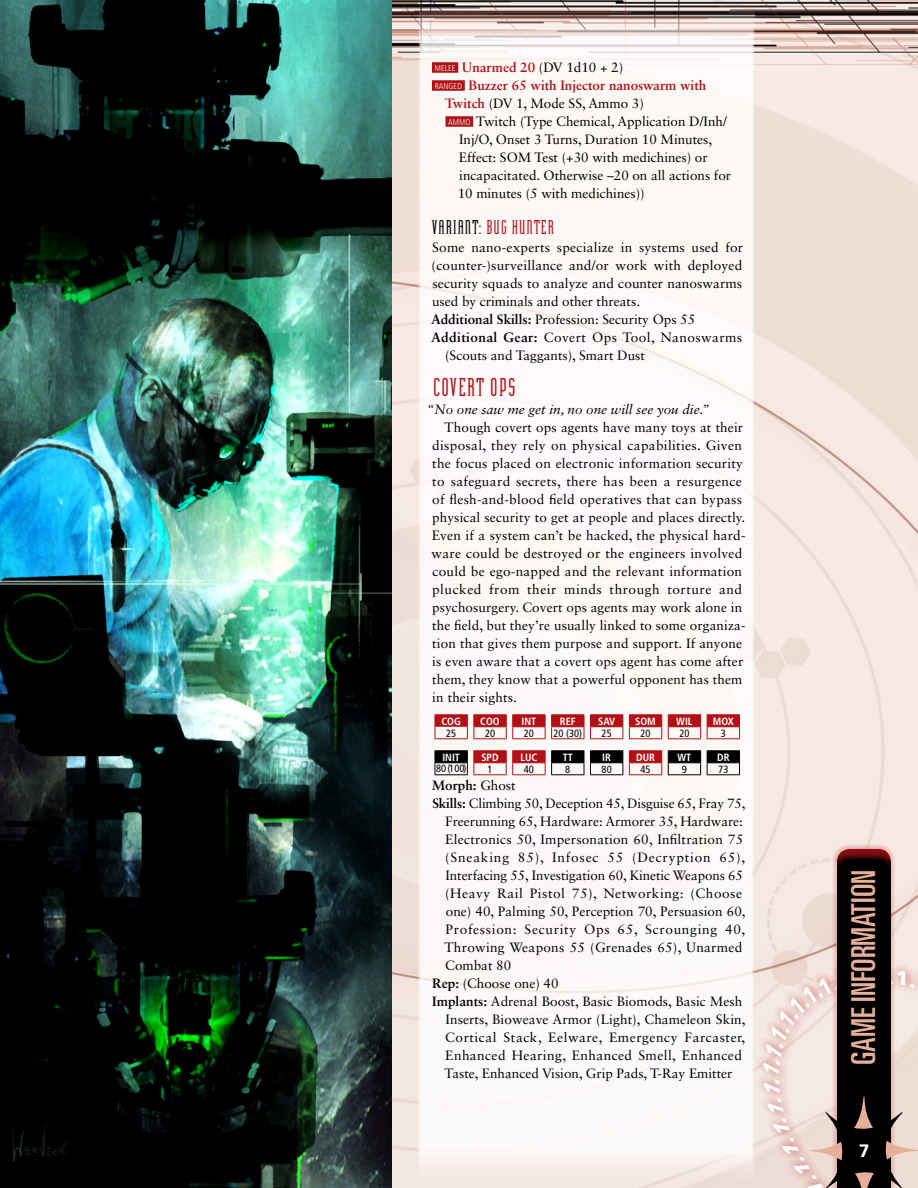
<style>
.page{position:relative;width:918px;height:1188px;background:#fff}
.page>*{position:absolute;margin:0;border:0;box-sizing:border-box;transform-origin:0 0}
.t1{font:ultra-condensed 33px "Univers LT Std";color:#e5af9a}
.t2{font:27px "Heliotype Std";letter-spacing:.05em;color:#b11116}
.t3{font:21px "Heliotype Std";letter-spacing:.05em;color:#b11116}
.t4{font:700 18px "Univers LT Std";color:#fff}
.t5{font:13.5px/18px "Sabon LT Std";letter-spacing:.01em;color:#000}
.t6{font:13.5px "Sabon LT Std";letter-spacing:.04em;color:#000}
.t7{font:13.5px "Sabon LT Std";letter-spacing:.03em;color:#000}
.t8{font:13.5px "Sabon LT Std";letter-spacing:-.01em;color:#000}
.t9{font:700 13.5px "Sabon LT Std";color:#b11116}
.t10{font:13.5px "Sabon LT Std";letter-spacing:.05em;color:#000}
.t11{font:italic 13.5px "Sabon LT Std";color:#000}
.t12{font:13.5px "Sabon LT Std";letter-spacing:.06em;color:#000}
.t13{font:700 13.5px "Sabon LT Std";color:#000}
.t14{font:700 condensed 10.5px "Frutiger LT Std";color:#fff}
.t15{font:condensed 10.5px "Frutiger LT Std";color:#000}
.s1{font-family:"Frutiger LT Std";font-weight:300;font-stretch:condensed;font-size:8.4px;color:#fff}
.s2{font-weight:700;color:#b11116}
.s3{color:#000}
.s4{font-weight:700}
.s5{font-weight:400}
</style>
<div class="page">
<img style="left:392px;top:0;width:526px;height:1188px">
<div style="left:418px;top:0;width:338px;height:1188px;background:#fcf9f8"></div>
<div style="left:432px;top:62px;width:26px;height:11px;background:#b11116"></div>
<div style="left:432px;top:80px;width:33px;height:11px;background:#b11116"></div>
<div style="left:446px;top:116px;width:27px;height:11px;background:#b11116"></div>
<hr style="left:435px;top:714px;width:33px;height:1px;background:#b11116">
<hr style="left:473px;top:714px;width:34px;height:1px;background:#b11116">
<hr style="left:512px;top:714px;width:34px;height:1px;background:#b11116">
<hr style="left:551px;top:714px;width:33px;height:1px;background:#b11116">
<hr style="left:590px;top:714px;width:33px;height:1px;background:#b11116">
<hr style="left:629px;top:714px;width:33px;height:1px;background:#b11116">
<hr style="left:668px;top:714px;width:33px;height:1px;background:#b11116">
<hr style="left:707px;top:714px;width:33px;height:1px;background:#b11116">
<hr style="left:473px;top:774px;width:34px;height:1px;background:#b11116">
<hr style="left:512px;top:774px;width:34px;height:1px;background:#b11116">
<hr style="left:435px;top:774px;width:33px;height:1px;background:#000">
<hr style="left:629px;top:774px;width:33px;height:1px;background:#b11116">
<hr style="left:551px;top:774px;width:33px;height:1px;background:#000">
<hr style="left:590px;top:774px;width:33px;height:1px;background:#000">
<hr style="left:668px;top:774px;width:33px;height:1px;background:#000">
<hr style="left:707px;top:774px;width:33px;height:1px;background:#000">
<svg style="left:435px;top:715px;width:305px;height:59px"></svg>
<svg style="left:728px;top:932px;width:35px;height:256px"></svg>
<img style="left:0;top:0;width:392px;height:1188px">
<svg style="left:763px;top:849px;width:155px;height:339px;background:#9f918c"></svg>
<p class="t5" style="left:435px;top:58px;width:190px"><span class="s1">MELEE</span> <span class="s2">Unarmed 20</span> (DV 1d10 + 2)</p>
<p class="t9" style="left:435px;top:77px;width:273px"><span class="s1">RANGED</span> Buzzer 65 with Injector nanoswarm with</p>
<p class="t5" style="left:445px;top:94px;width:201px"><span class="s2">Twitch</span> (DV 1, Mode SS, Ammo 3)</p>
<p class="t5" style="left:448px;top:112px;width:280px"><span class="s1">AMMO</span> Twitch (Type Chemical, Application D/Inh/</p>
<p class="t5" style="left:459px;top:130px;width:255px">Inj/O, Onset 3 Turns, Duration 10 Minutes,</p>
<p class="t5" style="left:459px;top:148px;width:250px">Effect: SOM Test (+30 with medichines) or</p>
<p class="t5" style="left:459px;top:166px;width:273px">incapacitated. Otherwise –20 on all actions for</p>
<p class="t5" style="left:458px;top:184px;width:189px">10 minutes (5 with medichines))</p>
<h3 class="t3" style="left:432px;top:217px;width:124px"><span class="s3">VARIANT:</span> BUG HUNTER</h3>
<p class="t5" style="left:432px;top:238px;width:313px">Some nano-experts specialize in systems used for</p>
<p class="t5" style="left:432px;top:256px;width:312px">(counter-)surveillance and/or work with deployed</p>
<p class="t5" style="left:433px;top:274px;width:311px">security squads to analyze and counter nanoswarms</p>
<p class="t5" style="left:432px;top:292px;width:209px">used by criminals and other threats.</p>
<p class="t5" style="left:431px;top:310px;width:266px"><span class="s4">Additional Skills:</span> Profession: Security Ops 55</p>
<p class="t7" style="left:431px;top:329px;width:313px"><span class="s4">Additional Gear:</span> Covert Ops Tool, Nanoswarms</p>
<p class="t5" style="left:445px;top:346px;width:201px">(Scouts and Taggants), Smart Dust</p>
<h2 class="t2" style="left:433px;top:374px;width:84px">COVERT OPS</h2>
<p class="t11" style="left:427px;top:401px;width:284px">“No one saw me get in, no one will see you die.”</p>
<p class="t5" style="left:432px;top:418px;width:316px;text-indent:13px">Though covert ops agents have many toys at their disposal, they rely on physical capabilities. Given the focus placed on electronic information security to safeguard secrets, there has been a resurgence of flesh-and-blood field operatives that can bypass physical security to get at people and places directly.<br>Even if a system can’t be hacked, the physical hard&shy;ware could be destroyed or the engineers involved could be ego-napped and the relevant information plucked from their minds through torture and psychosurgery. Covert ops agents may work alone in the field, but they’re usually linked to some organiza&shy;tion that gives them purpose and support. If anyone is even aware that a covert ops agent has come after them, they know that a powerful opponent has them in their sights.</p>
<p class="t14" style="left:441px;top:715px;width:21px">CO G</p>
<p class="t14" style="left:480px;top:715px;width:8px">COO</p>
<p class="t14" style="left:522px;top:715px;width:10px">INT</p>
<p class="t14" style="left:560px;top:715px;width:17px">RE F</p>
<p class="t14" style="left:598px;top:715px;width:19px">SAV</p>
<p class="t14" style="left:635px;top:715px;width:14px">SOM</p>
<p class="t14" style="left:676px;top:715px;width:17px">WIL</p>
<p class="t14" style="left:713px;top:715px;width:8px">MOX</p>
<p class="t15" style="left:446px;top:727px;width:12px">25</p>
<p class="t15" style="left:485px;top:727px;width:12px">20</p>
<p class="t15" style="left:524px;top:727px;width:12px">20</p>
<p class="t15" style="left:554px;top:727px;width:30px">20 (30)</p>
<p class="t15" style="left:602px;top:727px;width:12px">25</p>
<p class="t15" style="left:641px;top:727px;width:12px">20</p>
<p class="t15" style="left:679px;top:727px;width:12px">20</p>
<p class="t15" style="left:721px;top:727px;width:7px">3</p>
<p class="t14" style="left:442px;top:751px;width:19px">INIT</p>
<p class="t14" style="left:481px;top:751px;width:12px">SPD</p>
<p class="t14" style="left:520px;top:751px;width:7px">LUC</p>
<p class="t14" style="left:563px;top:751px;width:6px">TT</p>
<p class="t14" style="left:602px;top:751px;width:9px">IR</p>
<p class="t14" style="left:636px;top:751px;width:7px">DUR</p>
<p class="t14" style="left:678px;top:751px;width:8px">WT</p>
<p class="t14" style="left:717px;top:751px;width:7px">DR</p>
<p class="t15" style="left:436px;top:763px;width:32px">80 (100)</p>
<p class="t15" style="left:488px;top:763px;width:7px">1</p>
<p class="t15" style="left:524px;top:763px;width:12px">40</p>
<p class="t15" style="left:565px;top:763px;width:7px">8</p>
<p class="t15" style="left:602px;top:763px;width:12px">80</p>
<p class="t15" style="left:641px;top:763px;width:12px">45</p>
<p class="t15" style="left:682px;top:763px;width:7px">9</p>
<p class="t15" style="left:718px;top:763px;width:12px">73</p>
<p class="t13" style="left:432px;top:777px;width:85px">Morph: <span class="s5">Ghost</span></p>
<p class="t8" style="left:432px;top:795px;width:315px"><span class="s4">Skills:</span> Climbing 50, Deception 45, Disguise 65, Fray 75,</p>
<p class="t5" style="left:445px;top:812px;width:299px">Freerunning 65, Hardware: Armorer 35, Hardware:</p>
<p class="t5" style="left:445px;top:830px;width:300px">Electronics 50, Impersonation 60, Infiltration 75</p>
<p class="t12" style="left:445px;top:849px;width:302px">(Sneaking 85), Infosec 55 (Decryption 65),</p>
<p class="t5" style="left:446px;top:866px;width:299px">Interfacing 55, Investigation 60, Kinetic Weapons 65</p>
<p class="t6" style="left:445px;top:885px;width:299px">(Heavy Rail Pistol 75), Networking: (Choose</p>
<p class="t5" style="left:446px;top:902px;width:301px">one) 40, Palming 50, Perception 70, Persuasion 60,</p>
<p class="t10" style="left:446px;top:921px;width:301px">Profession: Security Ops 65, Scrounging 40,</p>
<p class="t5" style="left:445px;top:938px;width:299px">Throwing Weapons 55 (Grenades 65), Unarmed</p>
<p class="t5" style="left:445px;top:956px;width:67px">Combat 80</p>
<p class="t5" style="left:432px;top:974px;width:128px"><span class="s4">Rep:</span> (Choose one) 40</p>
<p class="t5" style="left:432px;top:992px;width:312px"><span class="s4">Implants:</span> Adrenal Boost, Basic Biomods, Basic Mesh</p>
<p class="t5" style="left:446px;top:1010px;width:302px">Inserts, Bioweave Armor (Light), Chameleon Skin,</p>
<p class="t6" style="left:445px;top:1029px;width:302px">Cortical Stack, Eelware, Emergency Farcaster,</p>
<p class="t7" style="left:445px;top:1047px;width:298px">Enhanced Hearing, Enhanced Smell, Enhanced</p>
<p class="t5" style="left:445px;top:1064px;width:289px">Taste, Enhanced Vision, Grip Pads, T-Ray Emitter</p>
<h1 class="t1" style="left:845px;top:1065px;width:197px;rotate:-90deg">game information</h1>
<h3 class="t4" style="left:859px;top:1140px;width:12px">7</h3>
</div>
